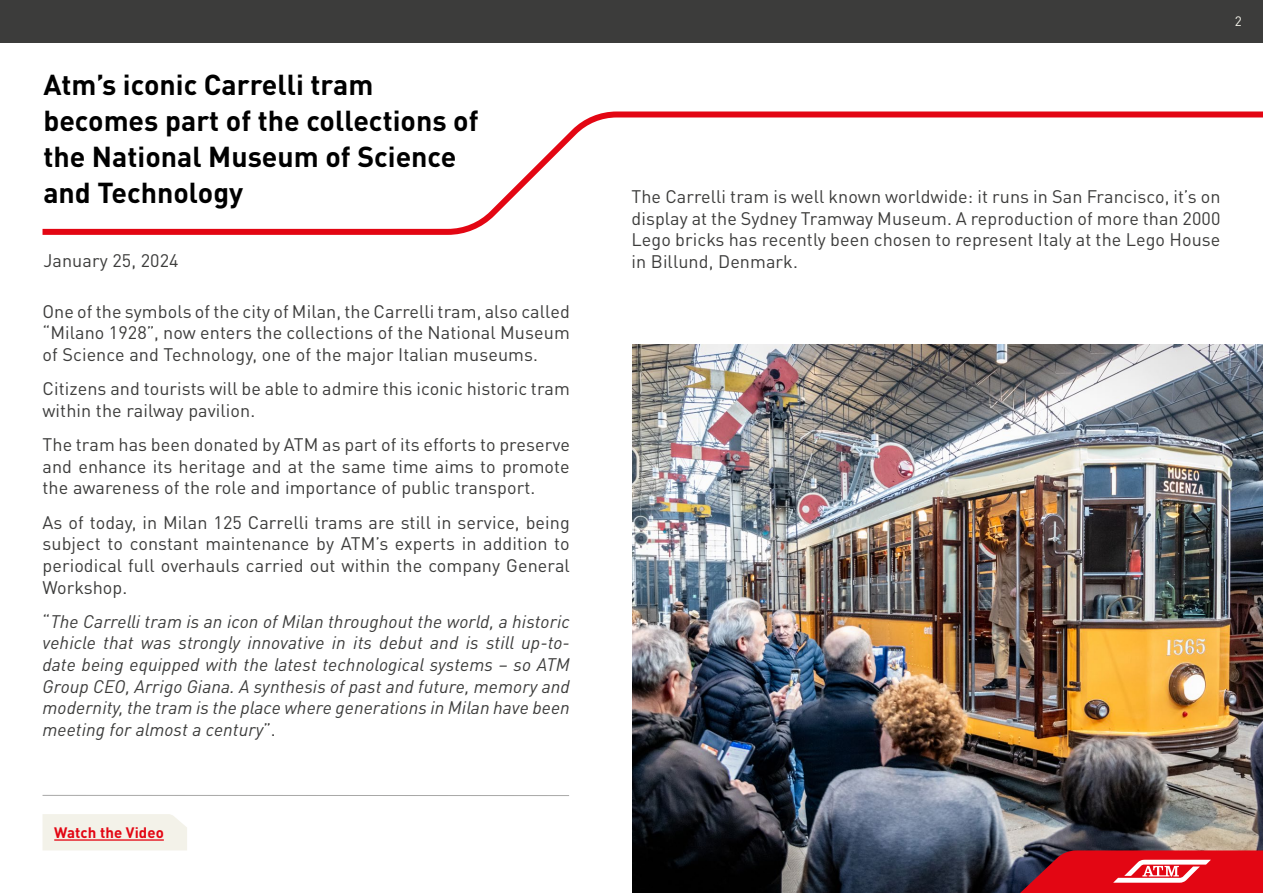
<style>
.page{position:relative;width:1263px;height:893px;background:#fff}
.page>*{position:absolute;margin:0;border:0;box-sizing:border-box;transform-origin:0 0}
.t1{font:700 28.5px/36px "DIN Pro";color:#000}
.t2{font:18px/21.6px "DIN Pro";letter-spacing:.005em;color:#3c3c3b;text-align:justify}
.t3{font:italic 18px/21.6px "DIN Pro";letter-spacing:.005em;color:#3c3c3b;text-align:justify}
.t4{font:700 15px "DIN Pro";letter-spacing:.005em;color:#e30613}
.t5{font:13.5px "DIN Pro";color:#f3f2e9}
.s1{font-style:normal}
</style>
<div class="page">
<div style="left:0;top:0;width:1263px;height:43px;background:#3c3c3b"></div>
<img style="left:632px;top:344px;width:631px;height:549px">
<hr style="left:43px;top:795px;width:526px;height:1px;background:#a8a8a7">
<div style="left:43px;top:814px;width:144px;height:36px;background:#f3f2e9"></div>
<hr style="left:54px;top:839px;width:110px;height:2px;background:#e30613">
<svg style="left:42px;top:111px;width:1221px;height:124px"></svg>
<svg style="left:998px;top:850px;width:265px;height:43px;background:#c72734"></svg>
<h1 class="t1" style="left:43px;top:63px;width:437px">Atm’s iconic Carrelli tram becomes part of the collections of the National Museum of Science and Technology</h1>
<p class="t2" style="left:43px;top:248px;width:137px">January 25, 2024</p>
<p class="t2" style="left:43px;top:299px;width:529px">One of the symbols of the city of Milan, the Carrelli tram, also called “Milano 1928”, now enters the collections of the National Museum of Science and Technology, one of the major Italian museums.</p>
<p class="t2" style="left:43px;top:376px;width:529px">Citizens and tourists will be able to admire this iconic historic tram within the railway pavilion.</p>
<p class="t2" style="left:43px;top:432px;width:529px">The tram has been donated by ATM as part of its efforts to preserve and enhance its heritage and at the same time aims to promote the awareness of the role and importance of public transport.</p>
<p class="t2" style="left:43px;top:510px;width:529px">As of today, in Milan 125 Carrelli trams are still in service, being subject to constant maintenance by ATM’s experts in addition to periodical full overhauls carried out within the company General Workshop.</p>
<p class="t3" style="left:43px;top:609px;width:529px"><span class="s1">“</span>The Carrelli tram is an icon of Milan throughout the world, a historic vehicle that was strongly innovative in its debut and is still up-to&shy;date being equipped with the latest technological systems – so ATM Group CEO, Arrigo Giana. A synthesis of past and future, memory and modernity, the tram is the place where generations in Milan have been meeting for almost a century<span class="s1">”.</span></p>
<p class="t4" style="left:54px;top:820px;width:111px">Watch the Video</p>
<p class="t5" style="left:1235px;top:11px;width:9px">2</p>
<p class="t2" style="left:631px;top:184px;width:590px">The Carrelli tram is well known worldwide: it runs in San Francisco, it’s on display at the Sydney Tramway Museum. A reproduction of more than 2000<br>Lego bricks has recently been chosen to represent Italy at the Lego House in Billund, Denmark.</p>
</div>
